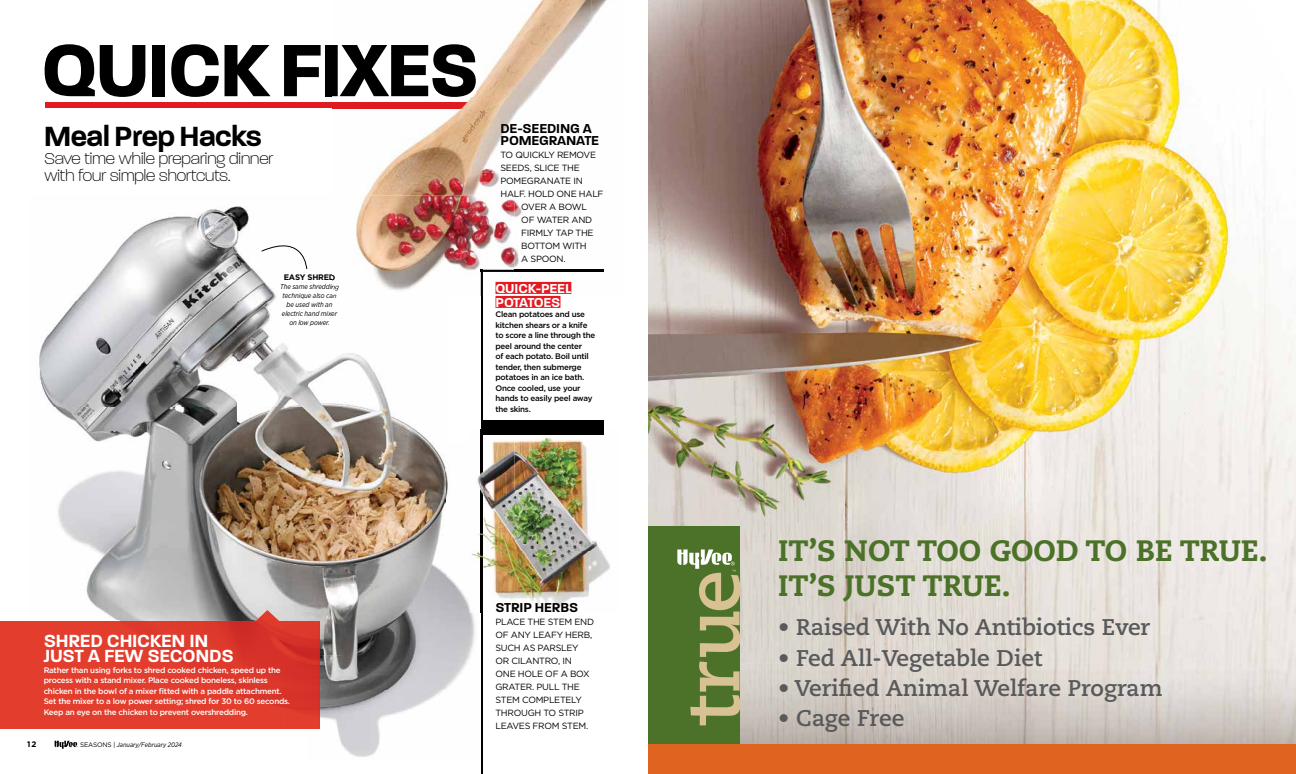
<style>
.page{position:relative;width:1296px;height:774px;background:#fff}
.page>*{position:absolute;margin:0;border:0;box-sizing:border-box;transform-origin:0 0}
.t1{font:700 80px "Paralucent";letter-spacing:-.03em;color:#000}
.t2{font:600 30px "Paralucent";letter-spacing:-.02em;color:#000}
.t3{font:800 29.5px/35.4px "Caecilia LT Std";color:#4c7229}
.t4{font:700 22.7px "Caecilia LT Pro 75";color:#58595b}
.t5{font:600 19px/15px "Paralucent";letter-spacing:-.01em;color:#fff}
.t6{font:200 17px/16.5px "Paralucent";color:#000}
.t7{font:600 14px/12px "Paralucent";letter-spacing:-.01em;color:#000}
.t8{font:600 14px/14px "Paralucent";letter-spacing:-.01em;color:#fff}
.t9{font:9px/13px "Gotham";letter-spacing:-.03em;color:#000}
.t10{font:500 8px/10.5px "Gotham";letter-spacing:-.03em;color:#fff}
.t11{font:500 8px/10.5px "Gotham";letter-spacing:-.03em;color:#000}
.t12{font:700 8px "Gotham";letter-spacing:-.025em;color:#000}
.t13{font:italic 7px/9px "Gotham Narrow";letter-spacing:-.01em;color:#000;text-align:center}
.t14{font:italic 6.5px "Gotham Narrow";color:#000}
.t15{font:6.4px "Myriad Pro";color:#d8c193}
.s1{font-family:"Gotham";font-style:normal}
</style>
<div class="page">
<img style="left:648px;top:0;width:484px;height:663px">
<img style="left:1132px;top:27px;width:164px;height:636px">
<img style="left:1132px;top:0;width:34px;height:27px">
<img style="left:740px;top:663px;width:556px;height:81px">
<div style="left:648px;top:526px;width:92px;height:219px;background:#4c7229"></div>
<svg style="left:677px;top:549px;width:64px;height:176px"></svg>
<div style="left:648px;top:744px;width:648px;height:30px;background:#df6420"></div>
<img style="left:39px;top:206px;width:302px;height:449px">
<img style="left:341px;top:353px;width:104px;height:404px">
<img style="left:445px;top:467px;width:30px;height:223px">
<img style="left:320px;top:655px;width:21px;height:87px">
<img style="left:285px;top:275px;width:48px;height:6px">
<img style="left:281px;top:284px;width:52px;height:7px">
<img style="left:283px;top:293px;width:54px;height:7px">
<div style="left:46px;top:102px;width:430px;height:6px;background:#e11b22"></div>
<div style="left:0;top:621px;width:30px;height:108px;background:#e33d2d"></div>
<div style="left:30px;top:621px;width:128px;height:78px;background:#e33e2d"></div>
<img style="left:158px;top:610px;width:130px;height:89px">
<img style="left:287px;top:621px;width:33px;height:108px">
<div style="left:30px;top:699px;width:258px;height:30px;background:#e33e2d"></div>
<svg style="left:261px;top:233px;width:47px;height:37px"></svg>
<div style="left:481px;top:420px;width:123px;height:14px;background:#000"></div>
<hr style="left:481px;top:270px;width:2px;height:504px;background:#000">
<img style="left:499px;top:0;width:93px;height:59px">
<img style="left:592px;top:0;width:15px;height:270px">
<img style="left:462px;top:59px;width:99px;height:159px">
<img style="left:333px;top:108px;width:129px;height:88px">
<img style="left:514px;top:248px;width:78px;height:48px">
<img style="left:333px;top:196px;width:181px;height:100px">
<img style="left:462px;top:102px;width:14px;height:6px">
<img style="left:333px;top:44px;width:143px;height:53px">
<svg style="left:333px;top:275px;width:6px;height:21px"></svg>
<img style="left:483px;top:270px;width:121px;height:2px">
<div style="left:496px;top:282px;width:75px;height:12px;background:#e11b22"></div>
<div style="left:496px;top:296px;width:64px;height:12px;background:#e11b22"></div>
<img style="left:470px;top:430px;width:140px;height:183px">
<img style="left:483px;top:430px;width:121px;height:4px">
<svg style="left:55px;top:741px;width:23px;height:8px"></svg>
<h1 class="t1" style="left:41px;top:22px;width:440px">QUICK FIXES</h1>
<h2 class="t2" style="left:44px;top:118px;width:220px">Meal Prep Hacks</h2>
<h3 class="t6" style="left:44px;top:151px;width:230px">Save time while preparing dinner with four simple shortcuts.</h3>
<p class="t12" style="left:284px;top:272px;width:53px">EASY SHRED</p>
<p class="t13" style="left:280px;top:282px;width:60px">The same shredding technique also can be used with an electric hand mixer on low power.</p>
<h3 class="t7" style="left:500px;top:122px;width:100px">DE-SEEDING A<br>POMEGRANATE</h3>
<p class="t9" style="left:500px;top:148px;width:97px">TO QUICKLY REMOVE</p>
<p class="t9" style="left:500px;top:161px;width:81px">SEEDS, SLICE THE</p>
<p class="t9" style="left:500px;top:174px;width:84px">POMEGRANATE IN</p>
<p class="t9" style="left:500px;top:187px;width:105px">HALF. HOLD ONE HALF</p>
<p class="t9" style="left:521px;top:200px;width:67px">OVER A BOWL</p>
<p class="t9" style="left:521px;top:213px;width:73px">OF WATER AND</p>
<p class="t9" style="left:521px;top:226px;width:74px">FIRMLY TAP THE</p>
<p class="t9" style="left:521px;top:239px;width:67px">BOTTOM WITH</p>
<p class="t9" style="left:521px;top:252px;width:46px">A SPOON.</p>
<h3 class="t8" style="left:496px;top:281px;width:77px">QUICK-PEEL<br>POTATOES</h3>
<p class="t11" style="left:496px;top:309px;width:101px">Clean potatoes and use kitchen shears or a knife to score a line through the peel around the center<br>of each potato. Boil until tender, then submerge potatoes in an ice bath.<br>Once cooled, use your hands to easily peel away the skins.</p>
<h3 class="t5" style="left:44px;top:633px;width:192px">SHRED CHICKEN IN<br>JUST A FEW SECONDS</h3>
<p class="t10" style="left:44px;top:664px;width:248px">Rather than using forks to shred cooked chicken, speed up the process with a stand mixer. Place cooked boneless, skinless chicken in the bowl of a mixer fitted with a paddle attachment.<br>Set the mixer to a low power setting; shred for 30 to 60 seconds.<br>Keep an eye on the chicken to prevent overshredding.</p>
<p class="t12" style="left:27px;top:739px;width:11px">12</p>
<p class="t14" style="left:80px;top:741px;width:103px"><span class="s1">SEASONS |</span> January/February 2024</p>
<h3 class="t7" style="left:496px;top:601px;width:84px">STRIP HERBS</h3>
<p class="t9" style="left:496px;top:615px;width:100px">PLACE THE STEM END<br>OF ANY LEAFY HERB,<br>SUCH AS PARSLEY<br>OR CILANTRO, IN<br>ONE HOLE OF A BOX<br>GRATER. PULL THE<br>STEM COMPLETELY<br>THROUGH TO STRIP<br>LEAVES FROM STEM.</p>
<p class="t15" style="left:732px;top:568px;width:5px">™</p>
<h3 class="t3" style="left:778px;top:533px;width:491px">IT’S NOT TOO GOOD TO BE TRUE.<br>IT’S JUST TRUE.</h3>
<h3 class="t4" style="left:778px;top:612px;width:374px">• Raised With No Antibiotics Ever</h3>
<h3 class="t4" style="left:778px;top:642px;width:266px">• Fed All-Vegetable Diet</h3>
<h3 class="t4" style="left:778px;top:672px;width:386px">• Verified Animal Welfare Program</h3>
<h3 class="t4" style="left:778px;top:703px;width:128px">• Cage Free</h3>
</div>
